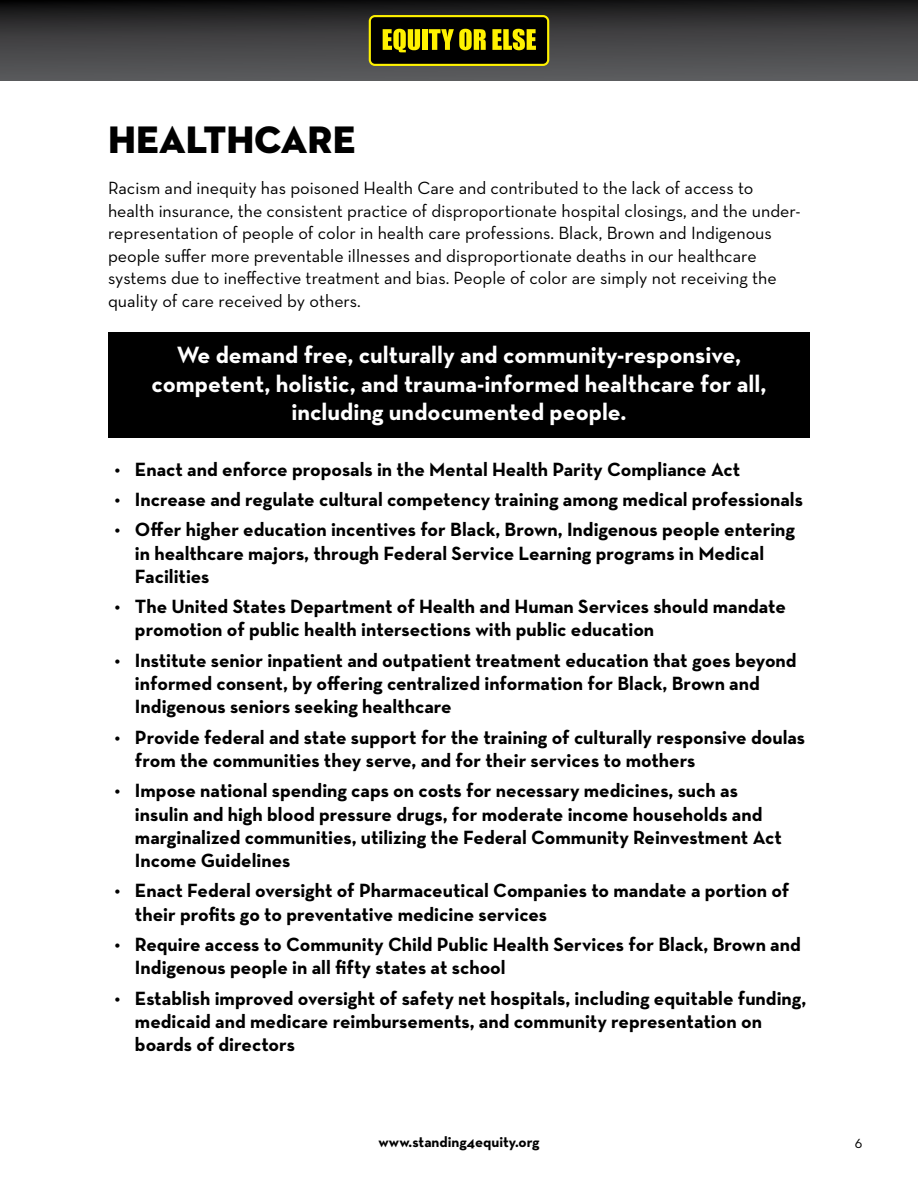
<style>
.page{position:relative;width:918px;height:1188px;background:#fff}
.page>*{position:absolute;margin:0;border:0;box-sizing:border-box;transform-origin:0 0}
.t1{font:39px "Neutraface 2 Display Titling";color:#000}
.t2{font:700 24px/28.8px "Neutra Text";color:#fff;text-align:center}
.t3{font:700 19.5px/23.4px "Neutra Text";color:#000}
.t4{font:18px/22.5px "Neutra Text";color:#000}
.t5{font:700 15px "Neutra Text";color:#000}
.t6{font:15px "Neutra Text";color:#000}
</style>
<div class="page">
<div style="left:0;top:0;width:918px;height:81px;background:linear-gradient(to bottom,#1b1a1b,#636466)"></div>
<svg style="left:369px;top:15px;width:180px;height:51px;background:#544f00"></svg>
<div style="left:108px;top:333px;width:702px;height:105px;background:#000"></div>
<h1 class="t1" style="left:108px;top:116px;width:249px">HEALTHCARE</h1>
<p class="t4" style="left:108px;top:177px;width:694px">Racism and inequity has poisoned Health Care and contributed to the lack of access to health insurance, the consistent practice of disproportionate hospital closings, and the under&shy;representation of people of color in health care professions. Black, Brown and Indigenous people suffer more preventable illnesses and disproportionate deaths in our healthcare systems due to ineffective treatment and bias. People of color are simply not receiving the quality of care received by others.</p>
<p class="t2" style="left:152px;top:340px;width:616px">We demand free, culturally and community-responsive, competent, holistic, and trauma-informed healthcare for all, including undocumented people.</p>
<p class="t3" style="left:115px;top:457px;width:627px">• Enact and enforce proposals in the Mental Health Parity Compliance Act</p>
<p class="t3" style="left:115px;top:487px;width:690px">• Increase and regulate cultural competency training among medical professionals</p>
<p class="t3" style="left:135px;top:517px;width:662px;text-indent:-20px">• Offer higher education incentives for Black, Brown, Indigenous people entering in healthcare majors, through Federal Service Learning programs in Medical<br>Facilities</p>
<p class="t3" style="left:135px;top:594px;width:652px;text-indent:-20px">• The United States Department of Health and Human Services should mandate promotion of public health intersections with public education</p>
<p class="t3" style="left:135px;top:648px;width:663px;text-indent:-20px">• Institute senior inpatient and outpatient treatment education that goes beyond informed consent, by offering centralized information for Black, Brown and<br>Indigenous seniors seeking healthcare</p>
<p class="t3" style="left:135px;top:725px;width:672px;text-indent:-20px">• Provide federal and state support for the training of culturally responsive doulas from the communities they serve, and for their services to mothers</p>
<p class="t3" style="left:135px;top:778px;width:648px;text-indent:-20px">• Impose national spending caps on costs for necessary medicines, such as insulin and high blood pressure drugs, for moderate income households and marginalized communities, utilizing the Federal Community Reinvestment Act Income Guidelines</p>
<p class="t3" style="left:135px;top:879px;width:656px;text-indent:-20px">• Enact Federal oversight of Pharmaceutical Companies to mandate a portion of their profits go to preventative medicine services</p>
<p class="t3" style="left:135px;top:932px;width:667px;text-indent:-20px">• Require access to Community Child Public Health Services for Black, Brown and<br>Indigenous people in all fifty states at school</p>
<p class="t3" style="left:135px;top:986px;width:673px;text-indent:-20px">• Establish improved oversight of safety net hospitals, including equitable funding, medicaid and medicare reimbursements, and community representation on boards of directors</p>
<p class="t5" style="left:378px;top:1133px;width:163px">www.standing4equity.org</p>
<p class="t6" style="left:855px;top:1133px;width:9px">6</p>
</div>
